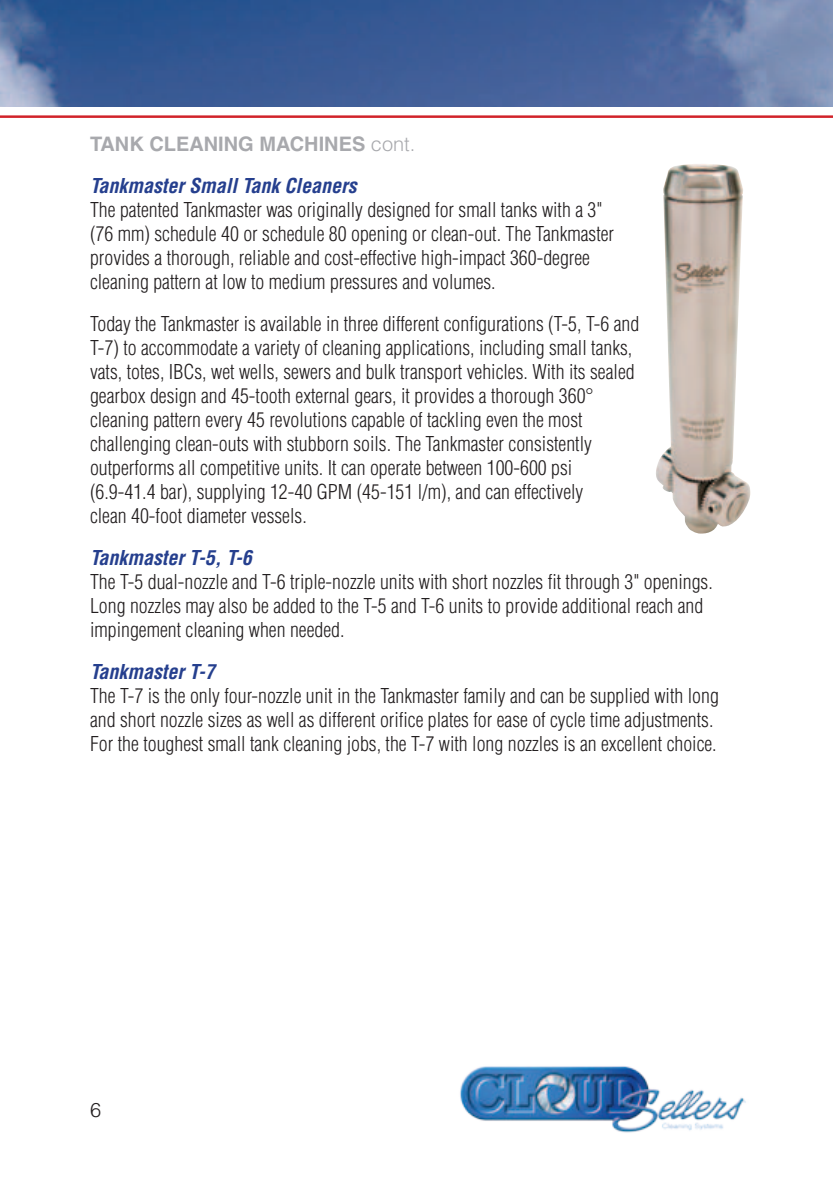
<style>
.page{position:relative;width:833px;height:1193px;background:#fff}
.page>*{position:absolute;margin:0;border:0;box-sizing:border-box;transform-origin:0 0}
.t1{font:300 condensed 20px/24px "Helvetica LT Std";color:#231f20}
.t2{font:700 20px "Helvetica LT Std";color:#a8a9ad}
.t3{font:300 20px "Helvetica LT Std";color:#231f20}
.s1{font-weight:300}
.s2{font-weight:700;font-style:italic;color:#253f8e}
</style>
<div class="page">
<img style="left:0;top:0;width:832px;height:107px">
<img style="left:460px;top:1066px;width:286px;height:67px">
<hr style="left:0;top:115px;width:832px;height:3px;background:#d1232a">
<img style="left:656px;top:164px;width:94px;height:369px">
<p class="t2" style="left:90px;top:132px;width:327px">TANK CLEANING MACHINES <span class="s1">cont.</span></p>
<p class="t1" style="left:90px;top:174px;width:525px"><span class="s2">Tankmaster Small Tank Cleaners<br></span>The patented Tankmaster was originally designed for small tanks with a 3" (76 mm) schedule 40 or schedule 80 opening or clean-out. The Tankmaster provides a thorough, reliable and cost-effective high-impact 360-degree cleaning pattern at low to medium pressures and volumes.</p>
<p class="t1" style="left:90px;top:312px;width:551px">Today the Tankmaster is available in three different configurations (T-5, T-6 and T-7) to accommodate a variety of cleaning applications, including small tanks, vats, totes, IBCs, wet wells, sewers and bulk transport vehicles. With its sealed gearbox design and 45-tooth external gears, it provides a thorough 360° cleaning pattern every 45 revolutions capable of tackling even the most challenging clean-outs with stubborn soils. The Tankmaster consistently outperforms all competitive units. It can operate between 100-600 psi (6.9-41.4 bar), supplying 12-40 GPM (45-151 l/m), and can effectively<br>clean 40-foot diameter vessels.</p>
<p class="t1" style="left:90px;top:546px;width:624px"><span class="s2">Tankmaster T-5, T-6<br></span>The T-5 dual-nozzle and T-6 triple-nozzle units with short nozzles fit through 3" openings.<br>Long nozzles may also be added to the T-5 and T-6 units to provide additional reach and impingement cleaning when needed.</p>
<p class="t1" style="left:90px;top:660px;width:630px"><span class="s2">Tankmaster T-7<br></span>The T-7 is the only four-nozzle unit in the Tankmaster family and can be supplied with long and short nozzle sizes as well as different orifice plates for ease of cycle time adjustments.<br>For the toughest small tank cleaning jobs, the T-7 with long nozzles is an excellent choice.</p>
<p class="t3" style="left:90px;top:1097px;width:13px">6</p>
</div>
